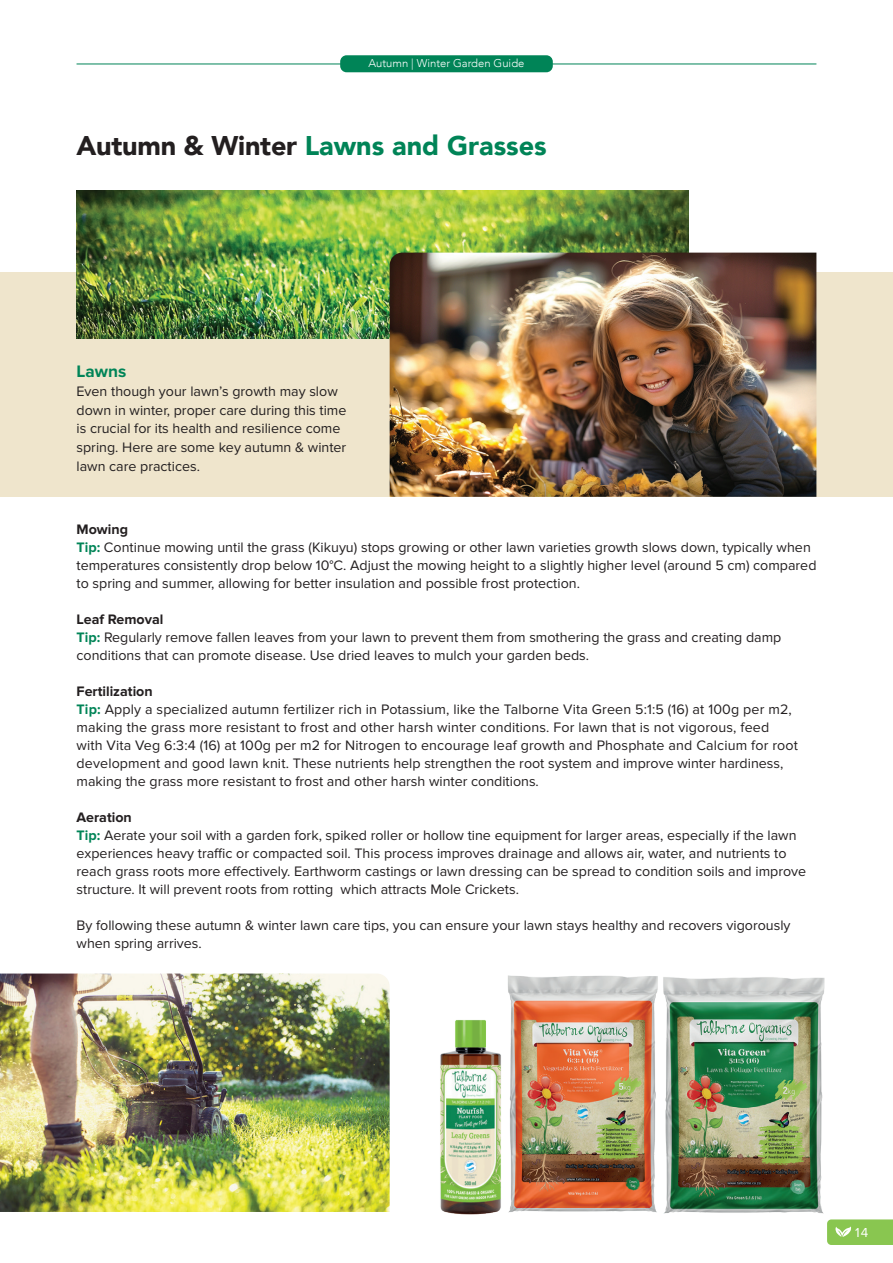
<style>
.page{position:relative;width:893px;height:1263px;background:#fff}
.page>*{position:absolute;margin:0;border:0;box-sizing:border-box;transform-origin:0 0}
.t1{font:900 27px "Avenir";color:#008457}
.t2{font:700 17.25px "Proxima Nova";color:#008457}
.t3{font:14.25px/18px "Proxima Nova";color:#231f20}
.t4{font:13.5px "Proxima Nova";color:#fff}
.t5{font:300 11.25px "Avenir";color:#fff}
.s1{color:#231f20}
.s2{font-weight:700}
.s3{font-weight:700;color:#008457}
</style>
<div class="page">
<div style="left:0;top:272px;width:893px;height:225px;background:#efe5cc"></div>
<img style="left:77px;top:191px;width:612px;height:147px">
<img style="left:390px;top:253px;width:426px;height:244px">
<img style="left:508px;top:975px;width:136px;height:238px">
<img style="left:644px;top:976px;width:181px;height:238px">
<img style="left:440px;top:1020px;width:61px;height:195px">
<img style="left:0;top:973px;width:390px;height:239px">
<div style="left:340px;top:55px;width:213px;height:17px;background:#008457;border-radius:6px"></div>
<hr style="left:77px;top:64px;width:739px;height:1px;background:#008457">
<svg style="left:827px;top:1219px;width:66px;height:26px;background:#90c95b"></svg>
<p class="t5" style="left:368px;top:57px;width:157px">Autumn | Winter Garden Guide</p>
<h1 class="t1" style="left:77px;top:123px;width:472px"><span class="s1">Autumn &amp; Winter</span> Lawns and Grasses</h1>
<p class="t2" style="left:77px;top:361px;width:51px">Lawns</p>
<p class="t3" style="left:77px;top:382px;width:271px;line-height:18.8px">Even though your lawn’s growth may slow down in winter, proper care during this time is crucial for its health and resilience come spring. Here are some key autumn &amp; winter lawn care practices.</p>
<p class="t3" style="left:77px;top:520px;width:741px"><span class="s2">Mowing<br></span><span class="s3">Tip:</span> Continue mowing until the grass (Kikuyu) stops growing or other lawn varieties growth slows down, typically when temperatures consistently drop below 10°C. Adjust the mowing height to a slightly higher level (around 5 cm) compared to spring and summer, allowing for better insulation and possible frost protection.</p>
<p class="t3" style="left:77px;top:610px;width:706px"><span class="s2">Leaf Removal<br></span><span class="s3">Tip:</span> Regularly remove fallen leaves from your lawn to prevent them from smothering the grass and creating damp conditions that can promote disease. Use dried leaves to mulch your garden beds.</p>
<p class="t3" style="left:77px;top:682px;width:723px"><span class="s2">Fertilization<br></span><span class="s3">Tip:</span> Apply a specialized autumn fertilizer rich in Potassium, like the Talborne Vita Green 5:1:5 (16) at 100g per m2, making the grass more resistant to frost and other harsh winter conditions. For lawn that is not vigorous, feed with Vita Veg 6:3:4 (16) at 100g per m2 for Nitrogen to encourage leaf growth and Phosphate and Calcium for root development and good lawn knit. These nutrients help strengthen the root system and improve winter hardiness, making the grass more resistant to frost and other harsh winter conditions.</p>
<p class="t3" style="left:77px;top:808px;width:731px"><span class="s2">Aeration<br></span><span class="s3">Tip:</span> Aerate your soil with a garden fork, spiked roller or hollow tine equipment for larger areas, especially if the lawn experiences heavy traffic or compacted soil. This process improves drainage and allows air, water, and nutrients to reach grass roots more effectively. Earthworm castings or lawn dressing can be spread to condition soils and improve structure. It will prevent roots from rotting which attracts Mole Crickets.</p>
<p class="t3" style="left:77px;top:916px;width:716px">By following these autumn &amp; winter lawn care tips, you can ensure your lawn stays healthy and recovers vigorously when spring arrives.</p>
<p class="t4" style="left:855px;top:1225px;width:14px">14</p>
</div>
